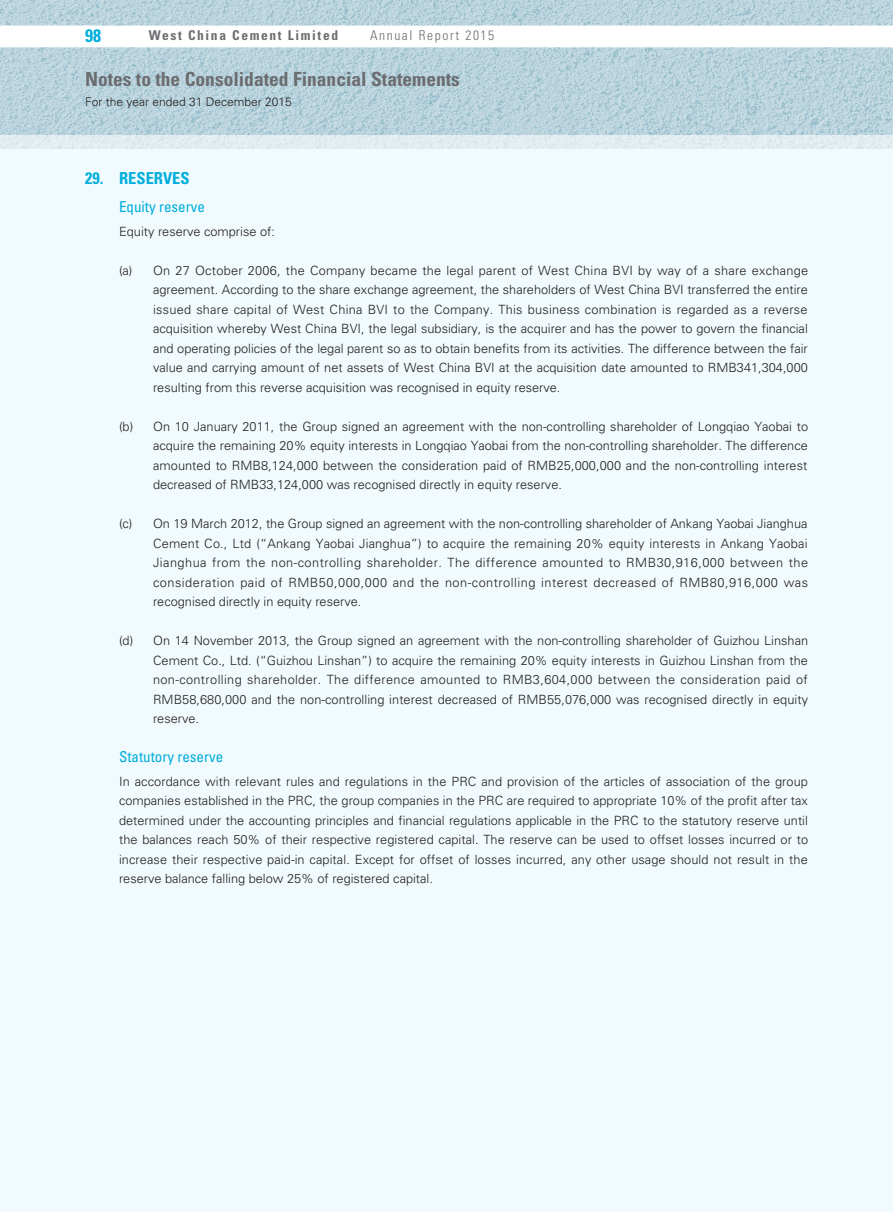
<style>
.page{position:relative;width:893px;height:1212px;background:#f1fafd}
.page>*{position:absolute;margin:0;border:0;box-sizing:border-box;transform-origin:0 0}
.t1{font:700 condensed 19.5px "Univers LT Std";color:#6c6d70}
.t2{font:700 condensed 18px "Univers LT Std";color:#00aedc}
._01_H1{font:700 condensed 16.5px "Univers LT Std";color:#00aedc}
._02_H2{font:condensed 15px "Univers LT Std";color:#00aedc}
.t3{font:700 condensed 13.5px "Univers LT Std";letter-spacing:.12em;color:#6c6d70}
.t4{font:300 condensed 13.5px "Univers LT Std";letter-spacing:.12em;color:#6c6d70}
._00_txt{font:300 12.75px/19.5px "Univers LT Std";color:#231f20;text-align:justify}
.t5{font:300 12px "Univers LT Std";color:#231f20}
</style>
<div class="page">
<img style="left:0;top:0;width:893px;height:135px">
<div style="left:0;top:135px;width:893px;height:14px;background:#e3edf1"></div>
<h2 class="t2" style="left:85px;top:24px;width:17px">98</h2>
<p class="t3" style="left:149px;top:27px;width:191px">West China Cement Limited</p>
<p class="t4" style="left:370px;top:27px;width:126px">Annual Report 2015</p>
<h1 class="t1" style="left:85px;top:67px;width:376px">Notes to the Consolidated Financial Statements</h1>
<p class="t5" style="left:85px;top:94px;width:208px">For the year ended 31 December 2015</p>
<p class="_01_H1" style="left:85px;top:168px;width:106px">29. RESERVES</p>
<p class="_02_H2" style="left:119px;top:197px;width:87px">Equity reserve</p>
<p class="_00_txt" style="left:119px;top:221px;width:157px">Equity reserve comprise of:</p>
<p class="_00_txt" style="left:153px;top:260px;width:656px;text-indent:-34px">(a) On 27 October 2006, the Company became the legal parent of West China BVI by way of a share exchange agreement. According to the share exchange agreement, the shareholders of West China BVI transferred the entire issued share capital of West China BVI to the Company. This business combination is regarded as a reverse acquisition whereby West China BVI, the legal subsidiary, is the acquirer and has the power to govern the financial and operating policies of the legal parent so as to obtain benefits from its activities. The difference between the fair value and carrying amount of net assets of West China BVI at the acquisition date amounted to RMB341,304,000 resulting from this reverse acquisition was recognised in equity reserve.</p>
<p class="_00_txt" style="left:153px;top:416px;width:657px;text-indent:-34px">(b) On 10 January 2011, the Group signed an agreement with the non-controlling shareholder of Longqiao Yaobai to acquire the remaining 20% equity interests in Longqiao Yaobai from the non-controlling shareholder. The difference amounted to RMB8,124,000 between the consideration paid of RMB25,000,000 and the non-controlling interest decreased of RMB33,124,000 was recognised directly in equity reserve.</p>
<p class="_00_txt" style="left:153px;top:514px;width:657px;text-indent:-34px">(c) On 19 March 2012, the Group signed an agreement with the non-controlling shareholder of Ankang Yaobai Jianghua Cement Co., Ltd (“Ankang Yaobai Jianghua”) to acquire the remaining 20% equity interests in Ankang Yaobai Jianghua from the non-controlling shareholder. The difference amounted to RMB30,916,000 between the consideration paid of RMB50,000,000 and the non-controlling interest decreased of RMB80,916,000 was recognised directly in equity reserve.</p>
<p class="_00_txt" style="left:153px;top:631px;width:657px;text-indent:-34px">(d) On 14 November 2013, the Group signed an agreement with the non-controlling shareholder of Guizhou Linshan Cement Co., Ltd. (“Guizhou Linshan”) to acquire the remaining 20% equity interests in Guizhou Linshan from the non-controlling shareholder. The difference amounted to RMB3,604,000 between the consideration paid of RMB58,680,000 and the non-controlling interest decreased of RMB55,076,000 was recognised directly in equity reserve.</p>
<p class="_02_H2" style="left:119px;top:747px;width:106px">Statutory reserve</p>
<p class="_00_txt" style="left:119px;top:772px;width:691px">In accordance with relevant rules and regulations in the PRC and provision of the articles of association of the group companies established in the PRC, the group companies in the PRC are required to appropriate 10% of the profit after tax determined under the accounting principles and financial regulations applicable in the PRC to the statutory reserve until the balances reach 50% of their respective registered capital. The reserve can be used to offset losses incurred or to increase their respective paid-in capital. Except for offset of losses incurred, any other usage should not result in the reserve balance falling below 25% of registered capital.</p>
</div>
